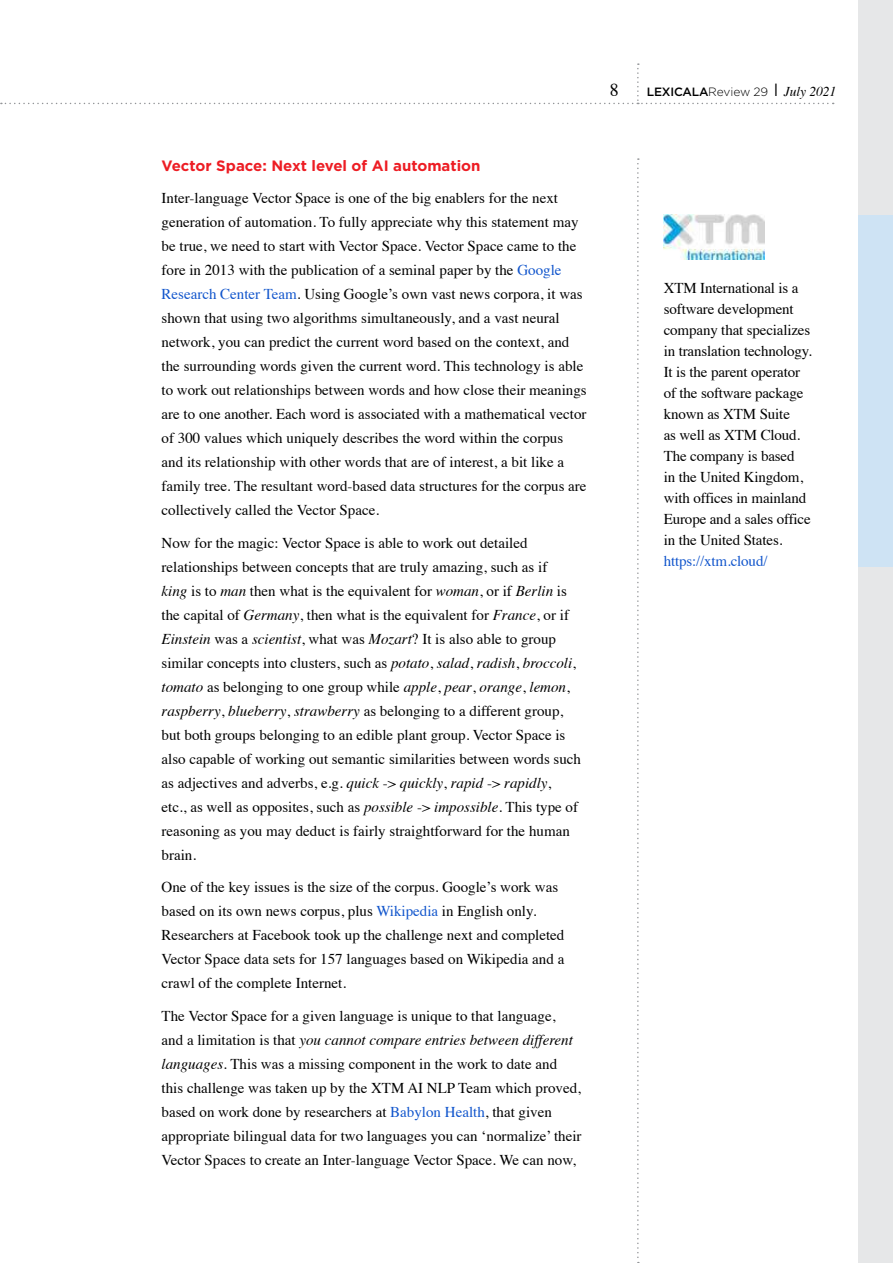
<style>
.page{position:relative;width:893px;height:1263px;background:#fff}
.page>*{position:absolute;margin:0;border:0;box-sizing:border-box;transform-origin:0 0}
.t1{font:18px "Times";color:#000}
.t2{font:15px/24px "Times";color:#000}
.t3{font:700 15px "Gotham";color:#ed1d24}
.t4{font:15px "Times";letter-spacing:-.01em;color:#15c}
.t5{font:500 12px "Gotham";letter-spacing:-.02em;color:#000}
.s1{font-weight:300}
.s2{font-family:"Times";font-weight:400;font-style:italic;font-size:13.5px}
.s3{color:#15c}
.s4{font-style:italic}
</style>
<div class="page">
<div style="left:859px;top:0;width:34px;height:1263px;background:#e6e7e8"></div>
<svg style="left:637px;top:158px;width:2px;height:1105px"></svg>
<svg style="left:1px;top:63px;width:833px;height:41px"></svg>
<img style="left:664px;top:215px;width:101px;height:45px">
<div style="left:859px;top:215px;width:34px;height:352px;background:#cee3f4"></div>
<p class="t1" style="left:610px;top:73px;width:10px">8</p>
<p class="t5" style="left:647px;top:84px;width:191px">LEXICALA<span class="s1">Review 29</span> ❘ <span class="s2">July 2021</span></p>
<p class="t3" style="left:162px;top:155px;width:320px">Vector Space: Next level of AI automation</p>
<p class="t2" style="left:162px;top:185px;width:427px">Inter-language Vector Space is one of the big enablers for the next generation of automation. To fully appreciate why this statement may be true, we need to start with Vector Space. Vector Space came to the fore in 2013 with the publication of a seminal paper by the <span class="s3">Google Research Center Team</span>. Using Google’s own vast news corpora, it was shown that using two algorithms simultaneously, and a vast neural network, you can predict the current word based on the context, and the surrounding words given the current word. This technology is able to work out relationships between words and how close their meanings are to one another. Each word is associated with a mathematical vector of 300 values which uniquely describes the word within the corpus and its relationship with other words that are of interest, a bit like a family tree. The resultant word-based data structures for the corpus are collectively called the Vector Space.</p>
<p class="t2" style="left:162px;top:529px;width:421px">Now for the magic: Vector Space is able to work out detailed relationships between concepts that are truly amazing, such as if<br><span class="s4">king</span> is to <span class="s4">man</span> then what is the equivalent for <span class="s4">woman</span>, or if <span class="s4">Berlin</span> is the capital of <span class="s4">Germany</span>, then what is the equivalent for <span class="s4">France</span>, or if <span class="s4">Einstein</span> was a <span class="s4">scientist</span>, what was <span class="s4">Mozart</span>? It is also able to group similar concepts into clusters, such as <span class="s4">potato</span>, <span class="s4">salad</span>, <span class="s4">radish</span>, <span class="s4">broccoli</span>, <span class="s4">tomato</span> as belonging to one group while <span class="s4">apple</span>, <span class="s4">pear</span>, <span class="s4">orange</span>, <span class="s4">lemon</span>, <span class="s4">raspberry</span>, <span class="s4">blueberry</span>, <span class="s4">strawberry</span> as belonging to a different group, but both groups belonging to an edible plant group. Vector Space is also capable of working out semantic similarities between words such as adjectives and adverbs, e.g. <span class="s4">quick</span> -&gt; <span class="s4">quickly</span>, <span class="s4">rapid</span> -&gt; <span class="s4">rapidly</span>,<br>etc., as well as opposites, such as <span class="s4">possible</span> -&gt; <span class="s4">impossible</span>. This type of reasoning as you may deduct is fairly straightforward for the human brain.</p>
<p class="t2" style="left:162px;top:874px;width:404px">One of the key issues is the size of the corpus. Google’s work was based on its own news corpus, plus <span class="s3">Wikipedia</span> in English only.<br>Researchers at Facebook took up the challenge next and completed Vector Space data sets for 157 languages based on Wikipedia and a crawl of the complete Internet.</p>
<p class="t2" style="left:162px;top:1002px;width:421px">The Vector Space for a given language is unique to that language,<br>and a limitation is that <span class="s4">you cannot compare entries between different languages</span>. This was a missing component in the work to date and this challenge was taken up by the XTM AI NLP Team which proved, based on work done by researchers at <span class="s3">Babylon Health</span>, that given appropriate bilingual data for two languages you can ‘normalize’ their Vector Spaces to create an Inter-language Vector Space. We can now,</p>
<p class="t2" style="left:664px;top:276px;width:150px;line-height:21px">XTM International is a software development company that specializes in translation technology.<br>It is the parent operator of the software package known as XTM Suite<br>as well as XTM Cloud.<br>The company is based<br>in the United Kingdom, with offices in mainland<br>Europe and a sales office in the United States.</p>
<p class="t4" style="left:664px;top:547px;width:105px">https://xtm.cloud/</p>
</div>
